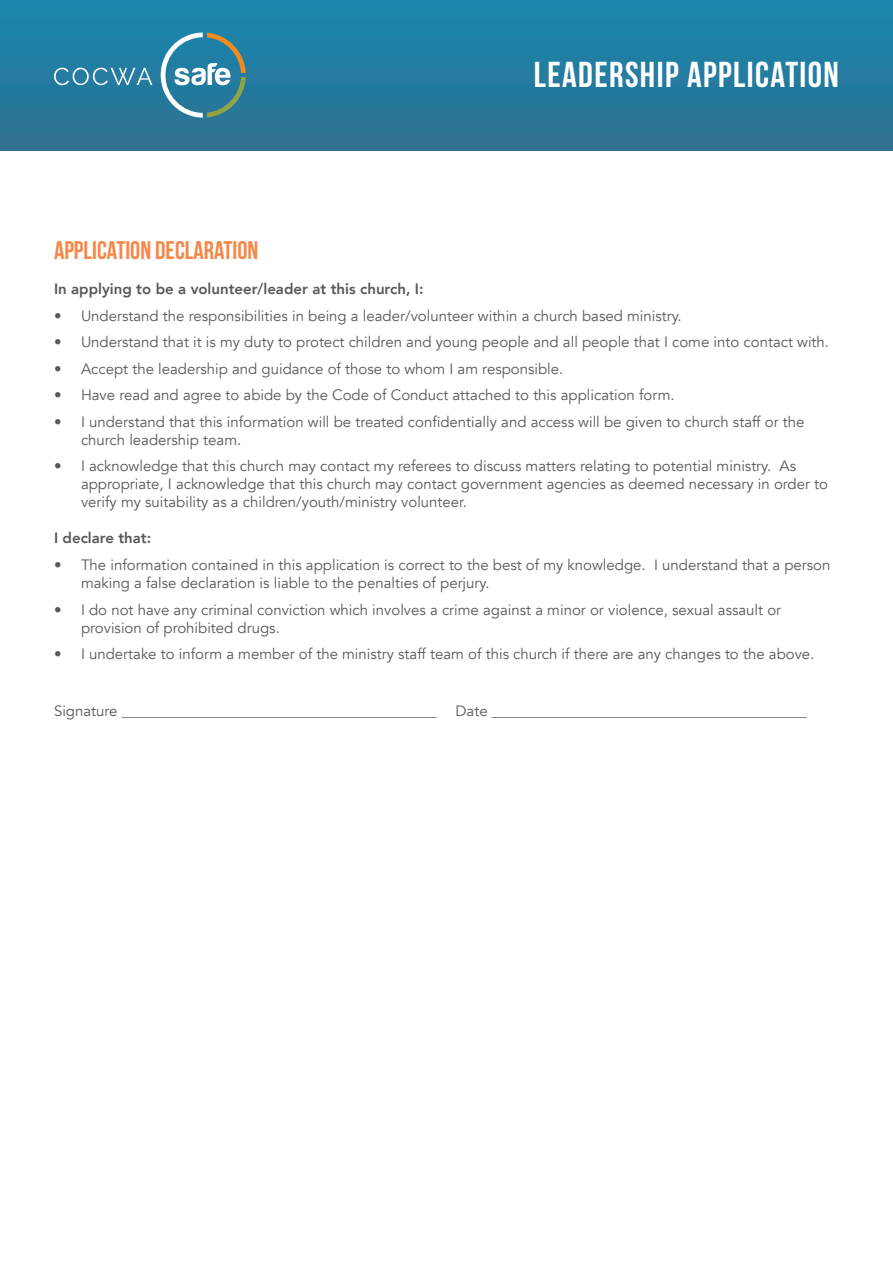
<style>
.page{position:relative;width:893px;height:1263px;background:#fff}
.page>*{position:absolute;margin:0;border:0;box-sizing:border-box;transform-origin:0 0}
.Heading_1{font:700 36px "Bebas Neue";letter-spacing:.04em;color:#fff}
.Heading_3{font:700 25.5px "Bebas Neue";color:#f58849}
.Body{font:15px/18px "Avenir";color:#57585a}
.Body-2{font:800 15px "Avenir";color:#57585a}
</style>
<div class="page">
<div style="left:0;top:0;width:893px;height:150px;background:linear-gradient(to bottom,#1887af,#317191)"></div>
<svg style="left:54px;top:68px;width:98px;height:17px;background:#5598b4"></svg>
<svg style="left:161px;top:33px;width:85px;height:85px;background:#5393a7"></svg>
<p class="Heading_3" style="left:54px;top:236px;width:206px">APPLICATION DECLARATION</p>
<p class="Heading_1" style="left:534px;top:55px;width:307px">LEADERSHIP APPLICATION</p>
<p class="Body-2" style="left:54px;top:278px;width:371px">In applying to be a volunteer/leader at this church, I:</p>
<p class="Body" style="left:54px;top:307px;width:629px">• Understand the responsibilities in being a leader/volunteer within a church based ministry.</p>
<p class="Body" style="left:54px;top:334px;width:777px">• Understand that it is my duty to protect children and young people and all people that I come into contact with.</p>
<p class="Body" style="left:54px;top:360px;width:511px">• Accept the leadership and guidance of those to whom I am responsible.</p>
<p class="Body" style="left:54px;top:387px;width:622px">• Have read and agree to abide by the Code of Conduct attached to this application form.</p>
<p class="Body" style="left:81px;top:413px;width:725px;text-indent:-27px">• I understand that this information will be treated confidentially and access will be given to church staff or the church leadership team.</p>
<p class="Body" style="left:81px;top:458px;width:749px;text-indent:-27px">• I acknowledge that this church may contact my referees to discuss matters relating to potential ministry. As appropriate, I acknowledge that this church may contact government agencies as deemed necessary in order to verify my suitability as a children/youth/ministry volunteer.</p>
<p class="Body-2" style="left:54px;top:527px;width:99px">I declare that:</p>
<p class="Body" style="left:81px;top:556px;width:751px;text-indent:-27px">• The information contained in this application is correct to the best of my knowledge. I understand that a person making a false declaration is liable to the penalties of perjury.</p>
<p class="Body" style="left:81px;top:601px;width:702px;text-indent:-27px">• I do not have any criminal conviction which involves a crime against a minor or violence, sexual assault or provision of prohibited drugs.</p>
<p class="Body" style="left:54px;top:645px;width:762px">• I undertake to inform a member of the ministry staff team of this church if there are any changes to the above.</p>
<p class="Body" style="left:54px;top:702px;width:384px">Signature __________________________________________</p>
<p class="Body" style="left:455px;top:702px;width:353px">Date __________________________________________</p>
</div>
